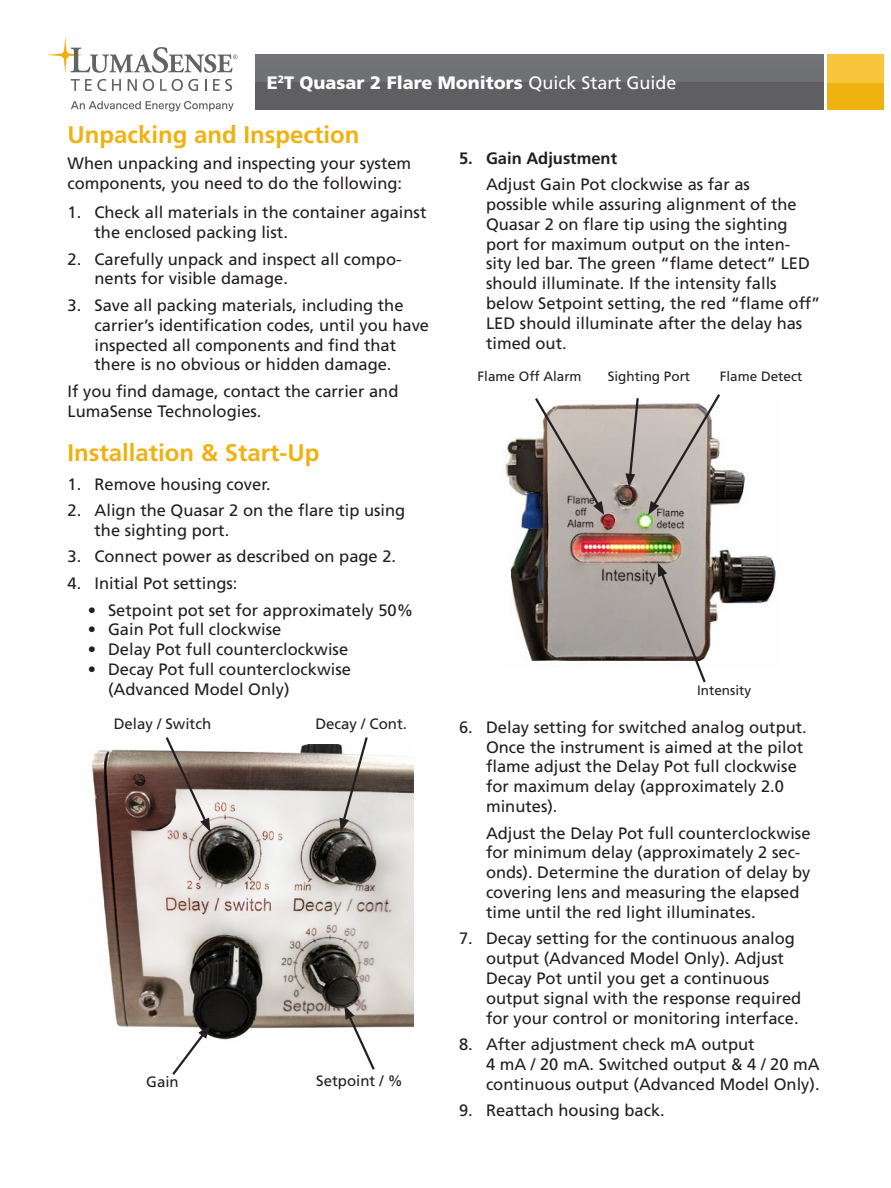
<style>
.page{position:relative;width:891px;height:1188px;background:#fff}
.page>*{position:absolute;margin:0;border:0;box-sizing:border-box;transform-origin:0 0}
.Document_Body__Head{font:700 24px "Frutiger";color:#efb211}
.t1{font:900 18px "Frutiger";color:#fff}
.Body_Text{font:16.5px/19.8px "Frutiger";color:#231f20}
.Numbered_List{font:16.5px/19.8px "Frutiger";color:#231f20}
.t2{font:700 16.5px "Frutiger";color:#231f20}
.Image_Caption{font:15px "Frutiger";color:#231f20}
.Image_Caption-2{font:13.5px "Frutiger";color:#231f20}
.s1{font-weight:400}
</style>
<div class="page">
<svg style="left:827px;top:54px;width:56px;height:56px"></svg>
<svg style="left:828px;top:55px;width:54px;height:54px;background:#f3bc27"></svg>
<div style="left:256px;top:54px;width:567px;height:55px;background:linear-gradient(to right,#68686b,#68686b)"></div>
<svg style="left:71px;top:79px;width:35px;height:12px"></svg>
<svg style="left:112px;top:79px;width:9px;height:12px"></svg>
<svg style="left:128px;top:79px;width:9px;height:12px"></svg>
<svg style="left:143px;top:79px;width:11px;height:12px"></svg>
<svg style="left:160px;top:79px;width:38px;height:12px"></svg>
<svg style="left:205px;top:79px;width:1px;height:12px"></svg>
<svg style="left:213px;top:79px;width:19px;height:12px"></svg>
<svg style="left:48px;top:38px;width:190px;height:35px"></svg>
<svg style="left:71px;top:101px;width:163px;height:11px"></svg>
<img style="left:92px;top:744px;width:321px;height:296px">
<svg style="left:164px;top:737px;width:46px;height:95px"></svg>
<svg style="left:340px;top:737px;width:29px;height:95px"></svg>
<svg style="left:344px;top:1006px;width:33px;height:64px"></svg>
<svg style="left:170px;top:1025px;width:40px;height:50px"></svg>
<img style="left:505px;top:403px;width:271px;height:260px">
<svg style="left:658px;top:563px;width:50px;height:120px"></svg>
<svg style="left:648px;top:394px;width:74px;height:121px;background:#b9b3ae"></svg>
<svg style="left:533px;top:398px;width:71px;height:117px;background:#aca49f"></svg>
<svg style="left:625px;top:398px;width:15px;height:89px"></svg>
<p class="t1" style="left:267px;top:72px;width:411px">E<sup>2</sup>T Quasar 2 Flare Monitors <span class="s1">Quick Start Guide</span></p>
<p class="Document_Body__Head" style="left:68px;top:120px;width:294px">Unpacking and Inspection</p>
<p class="Numbered_List" style="left:68px;top:154px;width:345px">When unpacking and inspecting your system components, you need to do the following:</p>
<p class="Body_Text" style="left:94px;top:202px;width:333px;text-indent:-27px">1. Check all materials in the container against the enclosed packing list.</p>
<p class="Body_Text" style="left:94px;top:249px;width:309px;text-indent:-27px">2. Carefully unpack and inspect all compo&shy;nents for visible damage.</p>
<p class="Body_Text" style="left:94px;top:295px;width:336px;text-indent:-27px">3. Save all packing materials, including the carrier’s identification codes, until you have inspected all components and find that there is no obvious or hidden damage.</p>
<p class="Body_Text" style="left:68px;top:381px;width:332px">If you find damage, contact the carrier and<br>LumaSense Technologies.</p>
<p class="t2" style="left:459px;top:148px;width:160px">5. Gain Adjustment</p>
<p class="Body_Text" style="left:486px;top:174px;width:336px">Adjust Gain Pot clockwise as far as<br>possible while assuring alignment of the Quasar 2 on flare tip using the sighting port for maximum output on the inten-<br>sity led bar. The green “flame detect” LED should illuminate. If the intensity falls below Setpoint setting, the red “flame off” LED should illuminate after the delay has timed out.</p>
<p class="Image_Caption-2" style="left:478px;top:368px;width:106px">Flame Off Alarm</p>
<p class="Image_Caption-2" style="left:720px;top:368px;width:84px">Flame Detect</p>
<p class="Image_Caption-2" style="left:608px;top:368px;width:84px">Sighting Port</p>
<p class="Document_Body__Head" style="left:68px;top:439px;width:254px">Installation &amp; Start-Up</p>
<p class="Body_Text" style="left:68px;top:474px;width:205px">1. Remove housing cover.</p>
<p class="Body_Text" style="left:94px;top:500px;width:312px;text-indent:-27px">2. Align the Quasar 2 on the flare tip using the sighting port.</p>
<p class="Body_Text" style="left:68px;top:547px;width:330px">3. Connect power as described on page 2.</p>
<p class="Body_Text" style="left:68px;top:573px;width:172px">4. Initial Pot settings:</p>
<p class="Body_Text" style="left:88px;top:600px;width:327px">• Setpoint pot set for approximately 50%</p>
<p class="Body_Text" style="left:88px;top:620px;width:195px">• Gain Pot full clockwise</p>
<p class="Body_Text" style="left:88px;top:639px;width:262px">• Delay Pot full counterclockwise</p>
<p class="Body_Text" style="left:108px;top:659px;width:244px;text-indent:-20px">• Decay Pot full counterclockwise (Advanced Model Only)</p>
<p class="Image_Caption" style="left:114px;top:715px;width:99px">Delay / Switch</p>
<p class="Image_Caption" style="left:315px;top:715px;width:93px">Decay / Cont.</p>
<p class="Image_Caption" style="left:146px;top:1073px;width:34px">Gain</p>
<p class="Image_Caption" style="left:316px;top:1072px;width:88px">Setpoint / %</p>
<p class="Image_Caption-2" style="left:697px;top:682px;width:56px">Intensity</p>
<p class="Body_Text" style="left:486px;top:717px;width:322px;text-indent:-27px">6. Delay setting for switched analog output.<br>Once the instrument is aimed at the pilot flame adjust the Delay Pot full clockwise for maximum delay (approximately 2.0 minutes).</p>
<p class="Body_Text" style="left:486px;top:823px;width:326px">Adjust the Delay Pot full counterclockwise for minimum delay (approximately 2 sec&shy;onds). Determine the duration of delay by covering lens and measuring the elapsed time until the red light illuminates.</p>
<p class="Body_Text" style="left:486px;top:929px;width:317px;text-indent:-27px">7. Decay setting for the continuous analog output (Advanced Model Only). Adjust Decay Pot until you get a continuous output signal with the response required for your control or monitoring interface.</p>
<p class="Body_Text" style="left:486px;top:1034px;width:335px;text-indent:-27px">8. After adjustment check mA output<br>4 mA / 20 mA. Switched output &amp; 4 / 20 mA continuous output (Advanced Model Only).</p>
<p class="Body_Text" style="left:459px;top:1100px;width:207px">9. Reattach housing back.</p>
</div>
